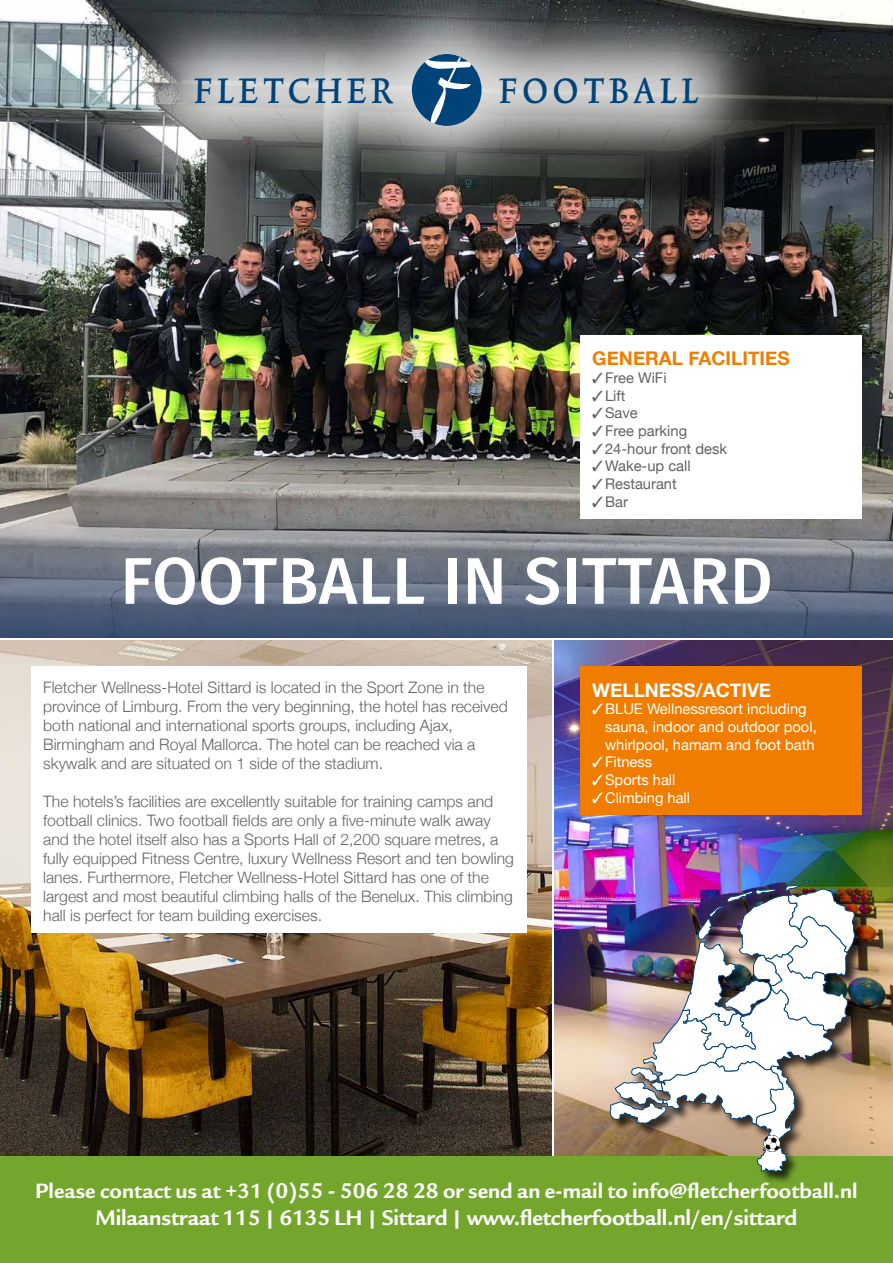
<style>
.page{position:relative;width:893px;height:1263px;background:#fff}
.page>*{position:absolute;margin:0;border:0;box-sizing:border-box;transform-origin:0 0}
.t1{font:500 66px "Fira Sans";letter-spacing:.01em;color:#fff}
.t2{font:42px "Trinite No 2 Med Con";letter-spacing:.125em;color:#004379}
.t3{font:700 23.1px "Legacy Sans ITC Std";letter-spacing:-.01em;color:#fff}
.t4{font:700 22.5px "Legacy Sans ITC Std";color:#fff}
.t5{font:700 18.9px "Helvetica Neue";color:#f07d00}
.t6{font:700 18.9px "Helvetica Neue";color:#fff}
.t7{font:300 15.75px/18.9px "Helvetica Neue";color:#646363}
.t8{font:14.7px/17.7px "Helvetica Neue";color:#fff}
.t9{font:14.7px "Helvetica Neue";color:#646363}
.s1{font-size:23.1px}
</style>
<div class="page">
<img style="left:0;top:640px;width:552px;height:516px">
<img style="left:0;top:0;width:893px;height:509px">
<img style="left:555px;top:640px;width:338px;height:516px">
<svg style="left:0;top:509px;width:893px;height:128px;background:#6a7382"></svg>
<div style="left:31px;top:666px;width:495px;height:266px;background:#fff"></div>
<div style="left:580px;top:335px;width:282px;height:184px;background:#fff"></div>
<div style="left:580px;top:666px;width:282px;height:148px;background:#f07d00"></div>
<div style="left:115px;top:0;width:661px;height:205px;background:#fff;opacity:.86"></div>
<svg style="left:412px;top:54px;width:70px;height:72px;background:#4e799c"></svg>
<div style="left:0;top:1156px;width:893px;height:107px;background:#74a62d"></div>
<div style="left:610px;top:880px;width:257px;height:304px;background:#000;opacity:.75"></div>
<img style="left:609px;top:880px;width:246px;height:292px">
<h2 class="t2" style="left:194px;top:73px;width:200px">FLETCHER</h2>
<h2 class="t2" style="left:499px;top:73px;width:200px">FOOTBALL</h2>
<p class="t5" style="left:592px;top:348px;width:199px">GENERAL FACILITIES</p>
<p class="t9" style="left:592px;top:372px;width:76px">✓Free WiFi</p>
<p class="t9" style="left:592px;top:390px;width:35px">✓Lift</p>
<p class="t9" style="left:592px;top:407px;width:47px">✓Save</p>
<p class="t9" style="left:592px;top:425px;width:96px">✓Free parking</p>
<p class="t9" style="left:592px;top:443px;width:136px">✓24-hour front desk</p>
<p class="t9" style="left:592px;top:461px;width:100px">✓Wake-up call</p>
<p class="t9" style="left:592px;top:478px;width:86px">✓Restaurant</p>
<p class="t9" style="left:592px;top:496px;width:37px">✓Bar</p>
<h1 class="t1" style="left:120px;top:534px;width:654px">FOOTBALL IN SITTARD</h1>
<p class="t7" style="left:43px;top:680px;width:466px">Fletcher Wellness-Hotel Sittard is located in the Sport Zone in the province of Limburg. From the very beginning, the hotel has received both national and international sports groups, including Ajax, Birmingham and Royal Mallorca. The hotel can be reached via a skywalk and are situated on 1 side of the stadium.</p>
<p class="t7" style="left:43px;top:793px;width:472px">The hotels’s facilities are excellently suitable for training camps and football clinics. Two football fields are only a five-minute walk away and the hotel itself also has a Sports Hall of 2,200 square metres, a fully equipped Fitness Centre, luxury Wellness Resort and ten bowling lanes. Furthermore, Fletcher Wellness-Hotel Sittard has one of the largest and most beautiful climbing halls of the Benelux. This climbing hall is perfect for team building exercises.</p>
<p class="t6" style="left:592px;top:679px;width:180px">WELLNESS/ACTIVE</p>
<p class="t8" style="left:605px;top:701px;width:213px;text-indent:-13px">✓BLUE Wellnessresort including sauna, indoor and outdoor pool, whirlpool, hamam and foot bath</p>
<p class="t8" style="left:592px;top:754px;width:61px">✓Fitness</p>
<p class="t8" style="left:592px;top:772px;width:85px">✓Sports hall</p>
<p class="t8" style="left:592px;top:790px;width:99px">✓Climbing hall</p>
<h3 class="t4" style="left:35px;top:1182px;width:824px">Please contact us at +31 (<span class="s1">0)55 - 506 28 28</span> or send an e-mail to info@fletcherfootball.nl</h3>
<h3 class="t3" style="left:96px;top:1209px;width:703px">Milaanstraat 115 | 6135 LH | Sittard | www.fletcherfootball.nl/en/sittard</h3>
</div>
